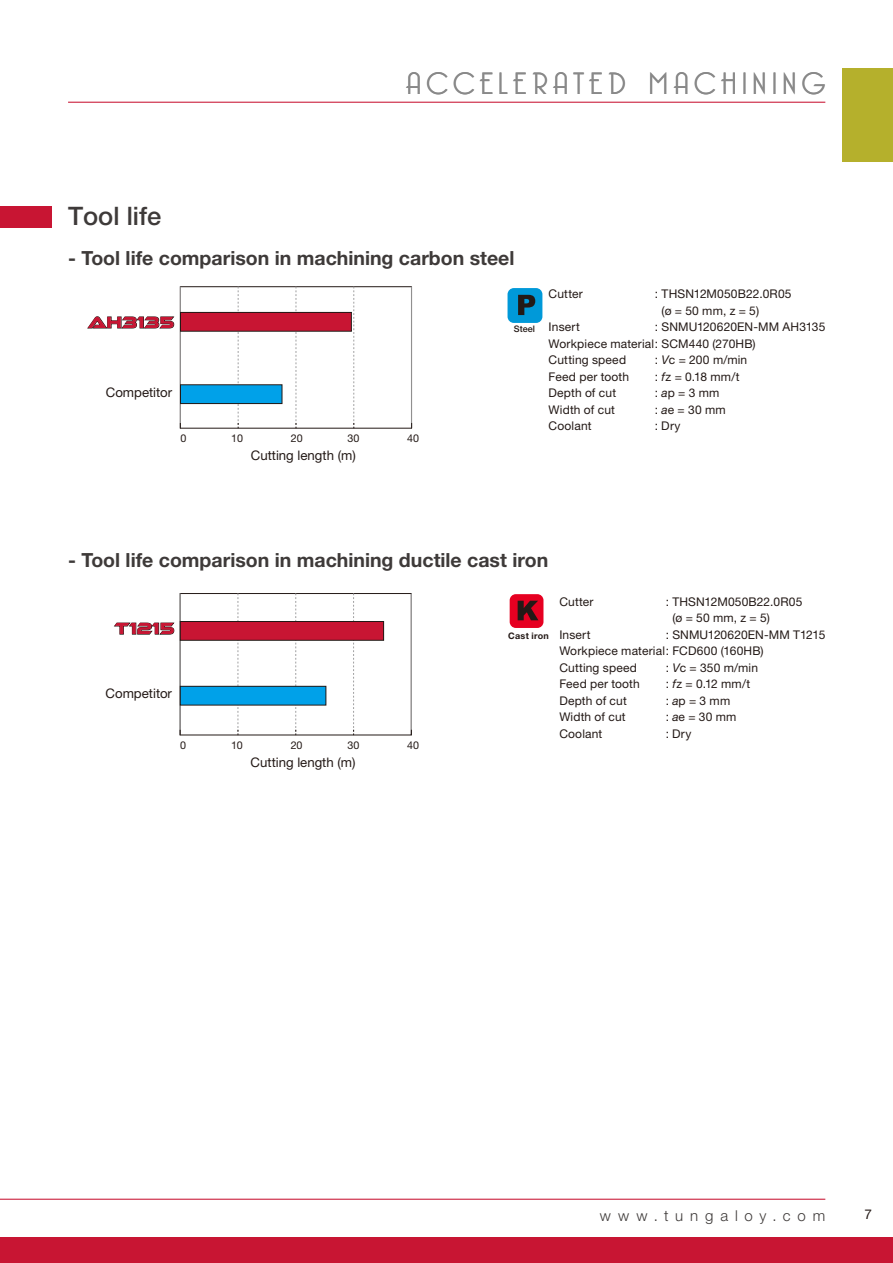
<style>
.page{position:relative;width:893px;height:1263px;background:#fff}
.page>*{position:absolute;margin:0;border:0;box-sizing:border-box;transform-origin:0 0}
.t1{font:300 30px "Bellerose";letter-spacing:.19em;color:#898989}
.t2{font:500 25.5px "Helvetica Neue LTW1 G";color:#3e3a39}
.t3{font:700 19.5px "Helvetica Neue LTW1 G";color:#3e3a39}
.t4{font:16.5px "Ethnocentric Rg";color:#c81533}
.t5{font:300 15px "Helvetica Neue LTW1 G";letter-spacing:.46em;color:#3e3a39}
.t6{font:13.5px "Helvetica Neue LTW1 G";color:#231916}
.t7{font:13.2px "Helvetica Neue LTW1 G";color:#231916}
.t8{font:12px/16.5px "Helvetica Neue LTW1 G";letter-spacing:.015em;color:#231916}
.t9{font:10.8px "Helvetica Neue LTW1 G";color:#231916}
.t10{font:700 9px "Helvetica Neue LTW1 G";letter-spacing:.03em;color:#231916}
.t11{font:500 9px "Helvetica Neue LTW1 G";color:#231916}
.s1{color:#231916}
.s2{font-style:italic}
</style>
<div class="page">
<div style="left:842px;top:68px;width:50px;height:94px;background:#b5b02c"></div>
<div style="left:0;top:1237px;width:892px;height:26px;background:#c81533"></div>
<hr style="left:0;top:1199px;width:825px;height:1px;background:#c81533">
<hr style="left:68px;top:102px;width:757px;height:1px;background:#c81533">
<div style="left:0;top:206px;width:51px;height:22px;background:#c81533"></div>
<div style="left:507px;top:288px;width:35px;height:35px;background:#0099d9;border-radius:6px"></div>
<svg style="left:518px;top:295px;width:17px;height:20px"></svg>
<div style="left:509px;top:594px;width:34px;height:34px;background:#e60021;border-radius:6px"></div>
<svg style="left:517px;top:601px;width:21px;height:19px"></svg>
<div style="left:180px;top:286px;width:232px;height:143px;border:1px solid #231916"></div>
<hr style="left:180px;top:287px;width:1px;height:141px;background:#9f9fa0">
<svg style="left:238px;top:287px;width:1px;height:141px"></svg>
<svg style="left:295px;top:287px;width:2px;height:141px"></svg>
<svg style="left:353px;top:287px;width:1px;height:141px"></svg>
<hr style="left:411px;top:287px;width:1px;height:141px;background:#9f9fa0">
<div style="left:180px;top:312px;width:171px;height:19px;background:#c81533"></div>
<div style="left:180px;top:312px;width:171px;height:20px;border:1px solid #231916"></div>
<div style="left:180px;top:385px;width:102px;height:19px;background:#00a1e9"></div>
<div style="left:180px;top:384px;width:102px;height:20px;border:1px solid #231916"></div>
<div style="left:180px;top:593px;width:231px;height:142px;border:1px solid #231916"></div>
<hr style="left:180px;top:593px;width:1px;height:142px;background:#9f9fa0">
<svg style="left:237px;top:593px;width:2px;height:142px"></svg>
<svg style="left:295px;top:593px;width:1px;height:142px"></svg>
<svg style="left:353px;top:593px;width:1px;height:142px"></svg>
<hr style="left:411px;top:593px;width:1px;height:142px;background:#9f9fa0">
<div style="left:180px;top:622px;width:203px;height:18px;background:#c81533"></div>
<div style="left:180px;top:621px;width:204px;height:20px;border:1px solid #231916"></div>
<div style="left:180px;top:686px;width:146px;height:19px;background:#00a1e9"></div>
<div style="left:180px;top:686px;width:146px;height:19px;border:1px solid #231916"></div>
<h1 class="t1" style="left:406px;top:66px;width:421px">ACCELERATED MACHINING</h1>
<h2 class="t2" style="left:68px;top:206px;width:95px">Tool life</h2>
<h3 class="t3" style="left:68px;top:251px;width:448px">- Tool life comparison in machining carbon steel</h3>
<h3 class="t4" style="left:88px;top:312px;width:88px"><span class="s1">A</span>H3135</h3>
<p class="t7" style="left:106px;top:388px;width:68px">Competitor</p>
<p class="t9" style="left:180px;top:435px;width:7px">0</p>
<p class="t9" style="left:231px;top:435px;width:13px">10</p>
<p class="t9" style="left:291px;top:435px;width:13px">20</p>
<p class="t9" style="left:347px;top:435px;width:13px">30</p>
<p class="t9" style="left:407px;top:435px;width:13px">40</p>
<p class="t7" style="left:251px;top:451px;width:106px">Cutting length (m)</p>
<p class="t11" style="left:514px;top:326px;width:23px">Steel</p>
<p class="t8" style="left:655px;top:287px;width:138px">: THSN12M050B22.0R05</p>
<p class="t8" style="left:661px;top:304px;width:99px">(ø = 50 mm, z = 5)</p>
<p class="t8" style="left:655px;top:320px;width:172px">: SNMU120620EN-MM AH3135</p>
<p class="t8" style="left:548px;top:337px;width:209px">Workpiece material: SCM440 (270HB)</p>
<p class="t8" style="left:655px;top:353px;width:94px">: <span class="s2">V</span>c = 200 m/min</p>
<p class="t8" style="left:655px;top:370px;width:86px">: <span class="s2">f</span>z = 0.18 mm/t</p>
<p class="t8" style="left:655px;top:386px;width:66px">: <span class="s2">a</span>p = 3 mm</p>
<p class="t8" style="left:655px;top:403px;width:72px">: <span class="s2">a</span>e = 30 mm</p>
<p class="t8" style="left:655px;top:419px;width:27px">: Dry</p>
<p class="t8" style="left:548px;top:287px;width:36px">Cutter</p>
<p class="t8" style="left:548px;top:320px;width:33px">Insert</p>
<p class="t8" style="left:548px;top:353px;width:82px">Cutting speed<br>Feed per tooth<br>Depth of cut<br>Width of cut<br>Coolant</p>
<h3 class="t3" style="left:68px;top:553px;width:482px">- Tool life comparison in machining ductile cast iron</h3>
<h3 class="t4" style="left:115px;top:619px;width:61px"><span class="s1">T</span>1215</h3>
<p class="t7" style="left:106px;top:689px;width:68px">Competitor</p>
<p class="t9" style="left:180px;top:741px;width:7px">0</p>
<p class="t9" style="left:231px;top:741px;width:13px">10</p>
<p class="t9" style="left:291px;top:741px;width:13px">20</p>
<p class="t9" style="left:347px;top:741px;width:13px">30</p>
<p class="t9" style="left:407px;top:741px;width:13px">40</p>
<p class="t7" style="left:250px;top:758px;width:106px">Cutting length (m)</p>
<p class="t10" style="left:508px;top:632px;width:42px">Cast iron</p>
<p class="t8" style="left:665px;top:595px;width:138px">: THSN12M050B22.0R05</p>
<p class="t8" style="left:672px;top:611px;width:99px">(ø = 50 mm, z = 5)</p>
<p class="t8" style="left:665px;top:628px;width:161px">: SNMU120620EN-MM T1215</p>
<p class="t8" style="left:559px;top:644px;width:206px">Workpiece material: FCD600 (160HB)</p>
<p class="t8" style="left:665px;top:661px;width:94px">: <span class="s2">V</span>c = 350 m/min</p>
<p class="t8" style="left:665px;top:677px;width:86px">: <span class="s2">f</span>z = 0.12 mm/t</p>
<p class="t8" style="left:665px;top:694px;width:66px">: <span class="s2">a</span>p = 3 mm</p>
<p class="t8" style="left:665px;top:710px;width:72px">: <span class="s2">a</span>e = 30 mm</p>
<p class="t8" style="left:665px;top:727px;width:27px">: Dry</p>
<p class="t8" style="left:559px;top:595px;width:36px">Cutter</p>
<p class="t8" style="left:559px;top:628px;width:33px">Insert</p>
<p class="t8" style="left:559px;top:661px;width:82px">Cutting speed<br>Feed per tooth<br>Depth of cut<br>Width of cut<br>Coolant</p>
<p class="t5" style="left:600px;top:1210px;width:227px">www.tungaloy.com</p>
<p class="t6" style="left:864px;top:1210px;width:9px">7</p>
</div>
